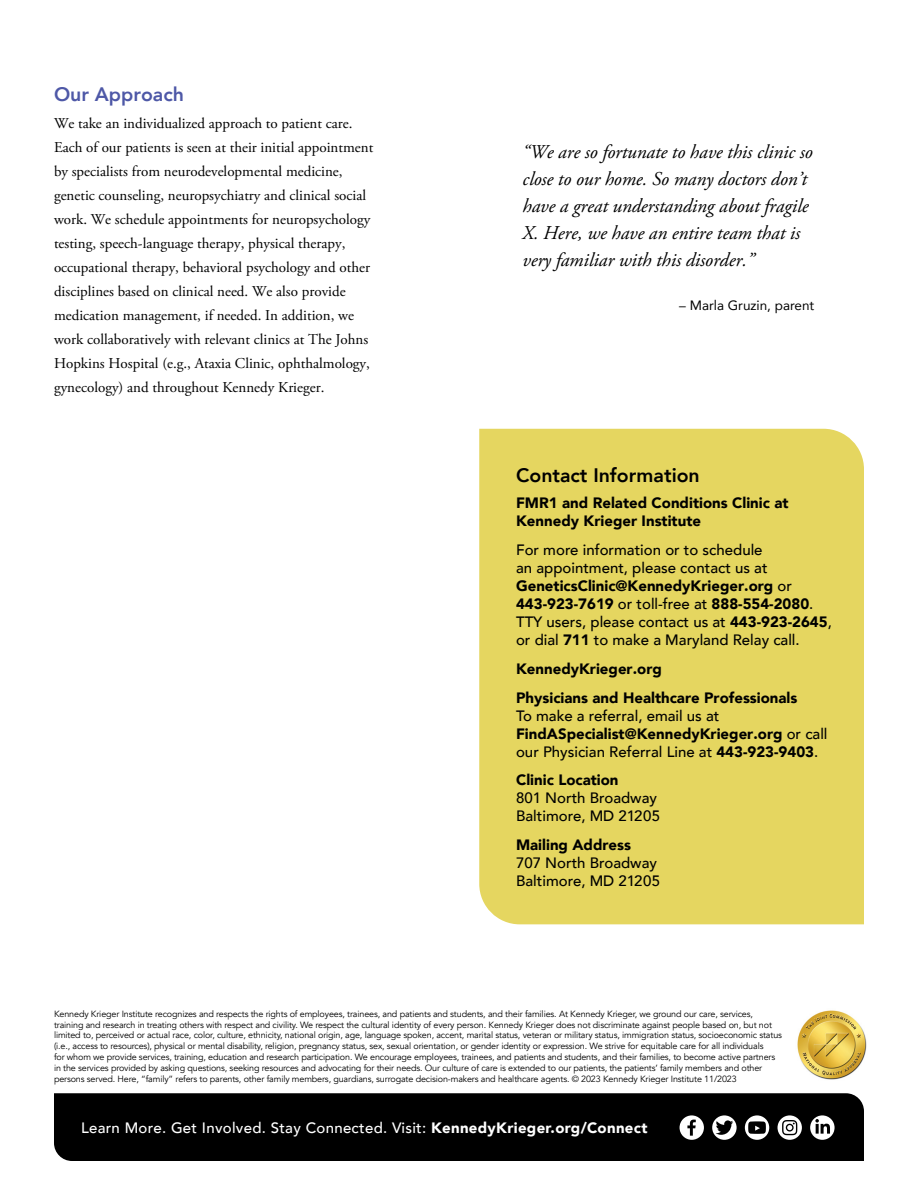
<style>
.page{position:relative;width:918px;height:1188px;background:#fff}
.page>*{position:absolute;margin:0;border:0;box-sizing:border-box;transform-origin:0 0}
.t1{font:italic 19.5px/27px "Adobe Garamond Pro";letter-spacing:-.005em;color:#000}
.t2{font:800 19.5px "Avenir";color:#000}
.t3{font:800 19.5px "Avenir";color:#4e58a7}
.t4{font:15px/24px "Adobe Garamond Pro";color:#000}
.t5{font:500 15px/18px "Avenir";color:#000}
.t6{font:900 15px/18px "Avenir";color:#000}
.t7{font:500 15px "Avenir";letter-spacing:.02em;color:#fff}
.t8{font:13.5px "Avenir";color:#000}
.t9{font:9px/10.8px "Avenir";letter-spacing:-.015em;color:#000}
.s1{font-weight:900}
</style>
<div class="page">
<div style="left:54px;top:1093px;width:810px;height:68px;background:#000"></div>
<svg style="left:680px;top:1115px;width:24px;height:25px"></svg>
<svg style="left:712px;top:1115px;width:25px;height:25px"></svg>
<svg style="left:745px;top:1115px;width:24px;height:25px"></svg>
<svg style="left:778px;top:1115px;width:24px;height:25px"></svg>
<svg style="left:810px;top:1115px;width:25px;height:25px"></svg>
<div style="left:479px;top:429px;width:385px;height:495px;background:#e5d660"></div>
<img style="left:797px;top:1010px;width:70px;height:70px">
<h1 class="t3" style="left:54px;top:79px;width:131px">Our Approach</h1>
<p class="t4" style="left:54px;top:112px;width:321px">We take an individualized approach to patient care.<br>Each of our patients is seen at their initial appointment by specialists from neurodevelopmental medicine, genetic counseling, neuropsychiatry and clinical social work. We schedule appointments for neuropsychology testing, speech-language therapy, physical therapy, occupational therapy, behavioral psychology and other disciplines based on clinical need. We also provide medication management, if needed. In addition, we work collaboratively with relevant clinics at The Johns Hopkins Hospital (e.g., Ataxia Clinic, ophthalmology, gynecology) and throughout Kennedy Krieger.</p>
<h1 class="t1" style="left:523px;top:139px;width:292px">“We are so fortunate to have this clinic so close to our home. So many doctors don’t have a great understanding about fragile X. Here, we have an entire team that is very familiar with this disorder.”</h1>
<h3 class="t8" style="left:679px;top:294px;width:137px">– Marla Gruzin, parent</h3>
<h1 class="t2" style="left:516px;top:460px;width:185px">Contact Information</h1>
<h2 class="t6" style="left:516px;top:494px;width:274px">FMR1 and Related Conditions Clinic at<br>Kennedy Krieger Institute</h2>
<p class="t5" style="left:516px;top:540px;width:317px">For more information or to schedule<br>an appointment, please contact us at <span class="s1">GeneticsClinic@KennedyKrieger.org</span> or <span class="s1">443-923-7619</span> or toll-free at <span class="s1">888-554-2080</span>.<br>TTY users, please contact us at <span class="s1">443-923-2645</span>, or dial <span class="s1">711</span> to make a Maryland Relay call.</p>
<h2 class="t6" style="left:516px;top:654px;width:283px;line-height:28.8px">KennedyKrieger.org<br>Physicians and Healthcare Professionals</h2>
<h2 class="t5" style="left:516px;top:706px;width:313px">To make a referral, email us at<br><span class="s1">FindASpecialist@KennedyKrieger.org</span> or call our Physician Referral Line at <span class="s1">443-923-9403</span>.</h2>
<h2 class="t6" style="left:516px;top:771px;width:104px">Clinic Location</h2>
<h2 class="t5" style="left:516px;top:788px;width:146px">801 North Broadway<br>Baltimore, MD 21205</h2>
<h2 class="t6" style="left:516px;top:836px;width:117px">Mailing Address</h2>
<h2 class="t5" style="left:516px;top:853px;width:146px">707 North Broadway<br>Baltimore, MD 21205</h2>
<p class="t9" style="left:54px;top:1008px;width:730px">Kennedy Krieger Institute recognizes and respects the rights of employees, trainees, and patients and students, and their families. At Kennedy Krieger, we ground our care, services, training and research in treating others with respect and civility. We respect the cultural identity of every person. Kennedy Krieger does not discriminate against people based on, but not limited to, perceived or actual race, color, culture, ethnicity, national origin, age, language spoken, accent, marital status, veteran or military status, immigration status, socioeconomic status (i.e., access to resources), physical or mental disability, religion, pregnancy status, sex, sexual orientation, or gender identity or expression. We strive for equitable care for all individuals<br>for whom we provide services, training, education and research participation. We encourage employees, trainees, and patients and students, and their families, to become active partners in the services provided by asking questions, seeking resources and advocating for their needs. Our culture of care is extended to our patients, the patients’ family members and other persons served. Here, “family” refers to parents, other family members, guardians, surrogate decision-makers and healthcare agents. © 2023 Kennedy Krieger Institute 11/2023</p>
<h2 class="t7" style="left:81px;top:1114px;width:568px">Learn More. Get Involved. Stay Connected. Visit: <span class="s1">KennedyKrieger.org/Connect</span></h2>
</div>
